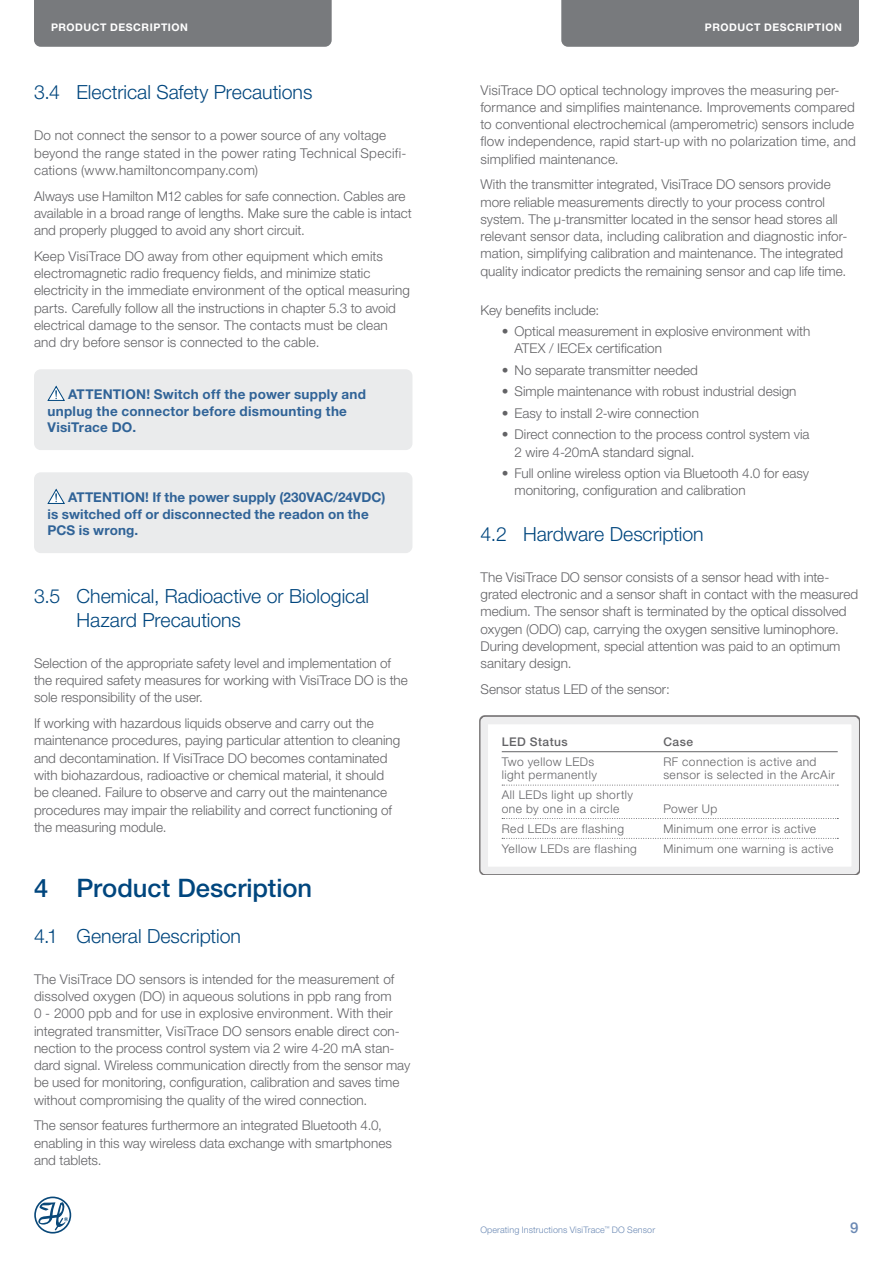
<style>
.page{position:relative;width:893px;height:1263px;background:#fff}
.page>*{position:absolute;margin:0;border:0;box-sizing:border-box;transform-origin:0 0}
.t1{font:500 25.5px "Helvetica Neue LT Pro";color:#00467e}
.t2{font:300 19.5px/24px "Helvetica Neue LT Pro";color:#00467e}
.t3{font:500 15px "Helvetica Neue LT Pro";color:#6b89b4}
.t4{font:300 13.5px/17.2px "Helvetica Neue LT Pro";color:#636366}
.t5{font:700 13.5px/16.5px "Helvetica Neue LT Pro";letter-spacing:.01em;color:#306397}
.t6{font:300 12px/13.5px "Helvetica Neue LT Pro";letter-spacing:.04em;color:#636366}
.t7{font:500 12px "Helvetica Neue LT Pro";letter-spacing:.04em;color:#636366}
.t8{font:700 10.5px "Helvetica Neue LT Pro";letter-spacing:.05em;color:#fff}
.t9{font:300 9px "Helvetica Neue LT Pro";letter-spacing:.01em;color:#6b89b4}
</style>
<div class="page">
<div style="left:34px;top:0;width:298px;height:47px;background:#787a7d"></div>
<div style="left:561px;top:0;width:298px;height:47px;background:#787a7d"></div>
<svg style="left:34px;top:1196px;width:37px;height:37px"></svg>
<div style="left:480px;top:717px;width:379px;height:157px;border:8px solid #eeeeef"></div>
<hr style="left:502px;top:751px;width:336px;height:1px;background:#636366">
<svg style="left:502px;top:785px;width:336px;height:1px"></svg>
<svg style="left:502px;top:818px;width:336px;height:1px"></svg>
<svg style="left:502px;top:838px;width:336px;height:1px"></svg>
<div style="left:34px;top:369px;width:378px;height:81px;background:#eaebec;border-radius:7px"></div>
<svg style="left:47px;top:385px;width:18px;height:16px"></svg>
<div style="left:34px;top:472px;width:378px;height:81px;background:#eaebec;border-radius:7px"></div>
<svg style="left:47px;top:488px;width:18px;height:16px"></svg>
<p class="t8" style="left:51px;top:21px;width:68px">Product Desc</p>
<p class="t8" style="left:142px;top:21px;width:16px">ription</p>
<p class="t8" style="left:705px;top:21px;width:68px">Product Desc</p>
<p class="t8" style="left:795px;top:21px;width:16px">ription</p>
<h2 class="t2" style="left:34px;top:80px;width:280px">3.4 Electrical Safety Precautions</h2>
<p class="t4" style="left:34px;top:127px;width:374px">Do not connect the sensor to a power source of any voltage beyond the range stated in the power rating Technical Specifi&shy;cations (www.hamiltoncompany.com)</p>
<p class="t4" style="left:34px;top:187px;width:379px">Always use Hamilton M12 cables for safe connection. Cables are available in a broad range of lengths. Make sure the cable is intact and properly plugged to avoid any short circuit.</p>
<p class="t4" style="left:34px;top:247px;width:378px">Keep VisiTrace DO away from other equipment which emits electromagnetic radio frequency fields, and minimize static electricity in the immediate environment of the optical measuring parts. Carefully follow all the instructions in chapter 5.3 to avoid electrical damage to the sensor. The contacts must be clean and dry before sensor is connected to the cable.</p>
<p class="t5" style="left:48px;top:386px;width:320px;text-indent:21px">ATTENTION! Switch off the power supply and unplug the connector before dismounting the<br>VisiTrace DO.</p>
<p class="t5" style="left:48px;top:489px;width:340px;text-indent:21px">ATTENTION! If the power supply (230VAC/24VDC) is switched off or disconnected the readon on the<br>PCS is wrong.</p>
<h2 class="t2" style="left:77px;top:583px;width:294px;text-indent:-43px">3.5 Chemical, Radioactive or Biological<br>Hazard Precautions</h2>
<p class="t4" style="left:34px;top:654px;width:375px">Selection of the appropriate safety level and implementation of the required safety measures for working with VisiTrace DO is the sole responsibility of the user.</p>
<p class="t4" style="left:34px;top:714px;width:368px">If working with hazardous liquids observe and carry out the maintenance procedures, paying particular attention to cleaning and decontamination. If VisiTrace DO becomes contaminated with biohazardous, radioactive or chemical material, it should be cleaned. Failure to observe and carry out the maintenance procedures may impair the reliability and correct functioning of the measuring module.</p>
<h1 class="t1" style="left:34px;top:873px;width:280px">4 Product Description</h1>
<h2 class="t2" style="left:34px;top:923px;width:208px">4.1 General Description</h2>
<p class="t4" style="left:34px;top:970px;width:378px">The VisiTrace DO sensors is intended for the measurement of dissolved oxygen (DO) in aqueous solutions in ppb rang from<br>0 - 2000 ppb and for use in explosive environment. With their integrated transmitter, VisiTrace DO sensors enable direct con&shy;nection to the process control system via 2 wire 4-20 mA stan&shy;dard signal. Wireless communication directly from the sensor may be used for monitoring, configuration, calibration and saves time without compromising the quality of the wired connection.</p>
<p class="t4" style="left:34px;top:1117px;width:359px">The sensor features furthermore an integrated Bluetooth 4.0, enabling in this way wireless data exchange with smartphones and tablets.</p>
<p class="t4" style="left:480px;top:81px;width:377px">VisiTrace DO optical technology improves the measuring per&shy;formance and simplifies maintenance. Improvements compared to conventional electrochemical (amperometric) sensors include flow independence, rapid start-up with no polarization time, and simplified maintenance.</p>
<p class="t4" style="left:480px;top:176px;width:368px">With the transmitter integrated, VisiTrace DO sensors provide more reliable measurements directly to your process control system. The μ-transmitter located in the sensor head stores all relevant sensor data, including calibration and diagnostic infor&shy;mation, simplifying calibration and maintenance. The integrated quality indicator predicts the remaining sensor and cap life time.</p>
<p class="t4" style="left:480px;top:301px;width:120px">Key benefits include:</p>
<p class="t4" style="left:514px;top:322px;width:297px;text-indent:-13px">• Optical measurement in explosive environment with<br>ATEX / IECEx certification</p>
<p class="t4" style="left:502px;top:361px;width:198px">• No separate transmitter needed</p>
<p class="t4" style="left:502px;top:383px;width:296px">• Simple maintenance with robust industrial design</p>
<p class="t4" style="left:502px;top:404px;width:199px">• Easy to install 2-wire connection</p>
<p class="t4" style="left:514px;top:426px;width:297px;text-indent:-13px">• Direct connection to the process control system via<br>2 wire 4-20mA standard signal.</p>
<p class="t4" style="left:514px;top:464px;width:296px;text-indent:-13px">• Full online wireless option via Bluetooth 4.0 for easy monitoring, configuration and calibration</p>
<h2 class="t2" style="left:480px;top:521px;width:225px">4.2 Hardware Description</h2>
<p class="t4" style="left:480px;top:568px;width:379px">The VisiTrace DO sensor consists of a sensor head with inte&shy;grated electronic and a sensor shaft in contact with the measured medium. The sensor shaft is terminated by the optical dissolved oxygen (ODO) cap, carrying the oxygen sensitive luminophore.<br>During development, special attention was paid to an optimum sanitary design.</p>
<p class="t4" style="left:480px;top:680px;width:191px">Sensor status LED of the sensor:</p>
<p class="t7" style="left:502px;top:734px;width:68px">LED Status</p>
<p class="t7" style="left:663px;top:734px;width:31px">Case</p>
<p class="t6" style="left:502px;top:755px;width:94px">Two yellow LEDs</p>
<p class="t6" style="left:663px;top:755px;width:155px">RF connection is active and</p>
<p class="t6" style="left:502px;top:768px;width:97px">light permanently</p>
<p class="t6" style="left:663px;top:768px;width:173px">sensor is selected in the ArcAir</p>
<p class="t6" style="left:502px;top:788px;width:133px">All LEDs light up shortly one by one in a circle</p>
<p class="t6" style="left:663px;top:801px;width:56px">Power Up</p>
<p class="t6" style="left:502px;top:821px;width:124px">Red LEDs are flashing</p>
<p class="t6" style="left:663px;top:821px;width:154px">Minimum one error is active</p>
<p class="t6" style="left:502px;top:841px;width:137px">Yellow LEDs are flashing</p>
<p class="t6" style="left:663px;top:841px;width:172px">Minimum one warning is active</p>
<p class="t9" style="left:480px;top:1224px;width:176px">Operating Instructions VisiTrace<sup>™</sup> DO Sensor</p>
<p class="t3" style="left:850px;top:1219px;width:10px">9</p>
</div>
